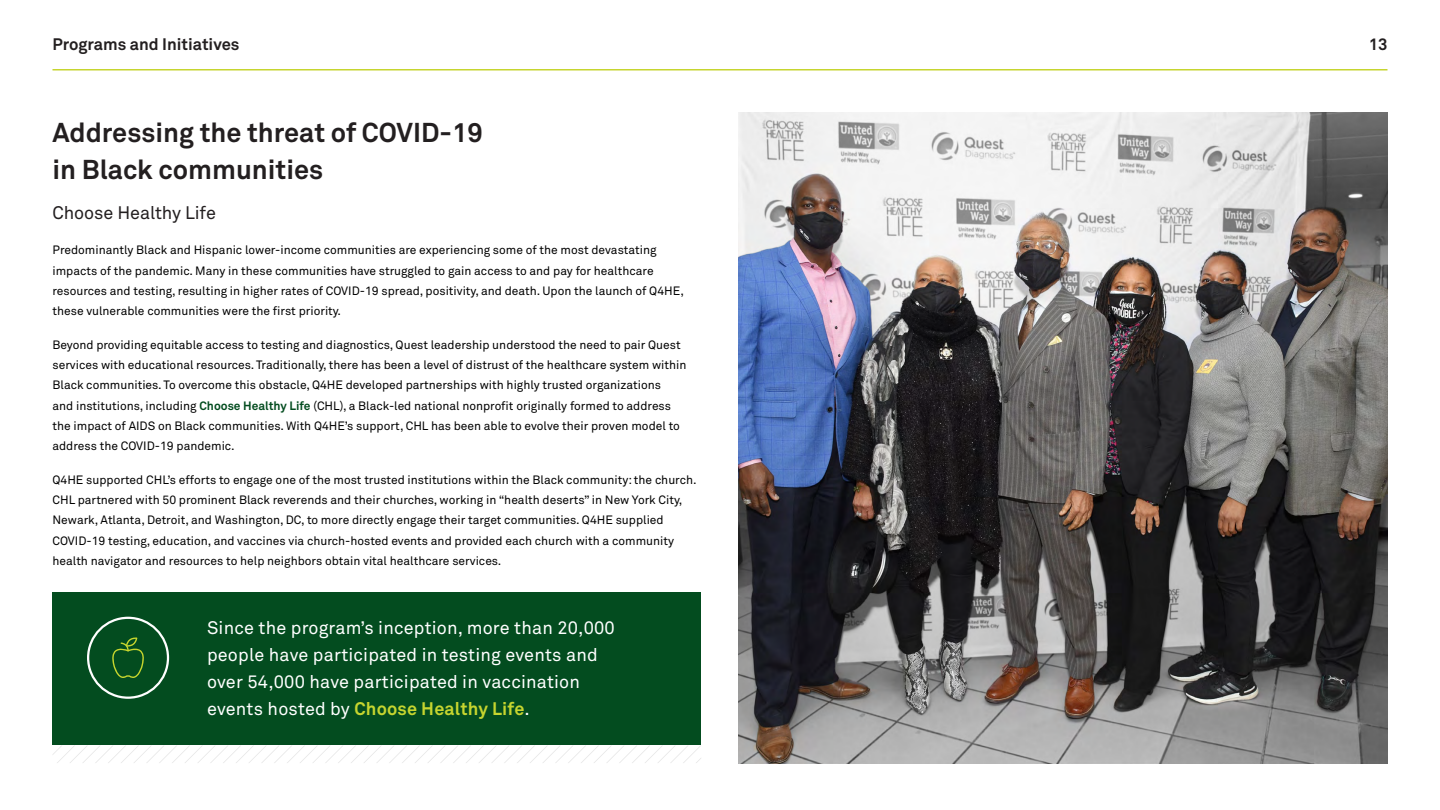
<style>
.page{position:relative;width:1440px;height:810px;background:#fff}
.page>*{position:absolute;margin:0;border:0;box-sizing:border-box;transform-origin:0 0}
.t1{font:700 27px/37.5px "Akkurat Pro";color:#231f20}
.t2{font:18px/27px "Akkurat Pro";letter-spacing:.01em;color:#fff}
.t3{font:18px "Akkurat Pro";letter-spacing:-.005em;color:#231f20}
.t4{font:700 16.5px "Akkurat Pro";color:#231f20}
.t5{font:12px/20.2px "Akkurat Pro";color:#000}
.s1{font-weight:700;color:#034c1f}
.s2{font-weight:700;color:#c6d52f}
</style>
<div class="page">
<hr style="left:52px;top:69px;width:1336px;height:1px;background:#c6d52f">
<div style="left:52px;top:592px;width:649px;height:154px;background:#034c1f"></div>
<div style="left:87px;top:617px;width:82px;height:82px;border:2px solid #fff;border-radius:50%"></div>
<svg style="left:112px;top:637px;width:32px;height:41px"></svg>
<img style="left:739px;top:113px;width:649px;height:650px">
<svg style="left:53px;top:745px;width:648px;height:18px"></svg>
<h3 class="t4" style="left:52px;top:34px;width:189px">Programs and Initiatives</h3>
<h1 class="t1" style="left:52px;top:113px;width:432px">Addressing the threat of COVID-19 in Black communities</h1>
<h2 class="t3" style="left:52px;top:202px;width:165px">Choose Healthy Life</h2>
<p class="t5" style="left:52px;top:240px;width:633px">Predominantly Black and Hispanic lower-income communities are experiencing some of the most devastating impacts of the pandemic. Many in these communities have struggled to gain access to and pay for healthcare resources and testing, resulting in higher rates of COVID-19 spread, positivity, and death. Upon the launch of Q4HE, these vulnerable communities were the first priority.</p>
<p class="t5" style="left:52px;top:335px;width:635px">Beyond providing equitable access to testing and diagnostics, Quest leadership understood the need to pair Quest services with educational resources. Traditionally, there has been a level of distrust of the healthcare system within Black communities. To overcome this obstacle, Q4HE developed partnerships with highly trusted organizations<br>and institutions, including <span class="s1">Choose Healthy Life</span> (CHL), a Black-led national nonprofit originally formed to address the impact of AIDS on Black communities. With Q4HE’s support, CHL has been able to evolve their proven model to address the COVID-19 pandemic.</p>
<p class="t5" style="left:52px;top:470px;width:646px">Q4HE supported CHL’s efforts to engage one of the most trusted institutions within the Black community: the church.<br>CHL partnered with 50 prominent Black reverends and their churches, working in “health deserts” in New York City, Newark, Atlanta, Detroit, and Washington, DC, to more directly engage their target communities. Q4HE supplied COVID-19 testing, education, and vaccines via church-hosted events and provided each church with a community health navigator and resources to help neighbors obtain vital healthcare services.</p>
<h2 class="t2" style="left:207px;top:614px;width:409px">Since the program’s inception, more than 20,000 people have participated in testing events and over 54,000 have participated in vaccination events hosted by <span class="s2">Choose Healthy Life</span>.</h2>
<h3 class="t4" style="left:1369px;top:34px;width:20px">13</h3>
</div>
